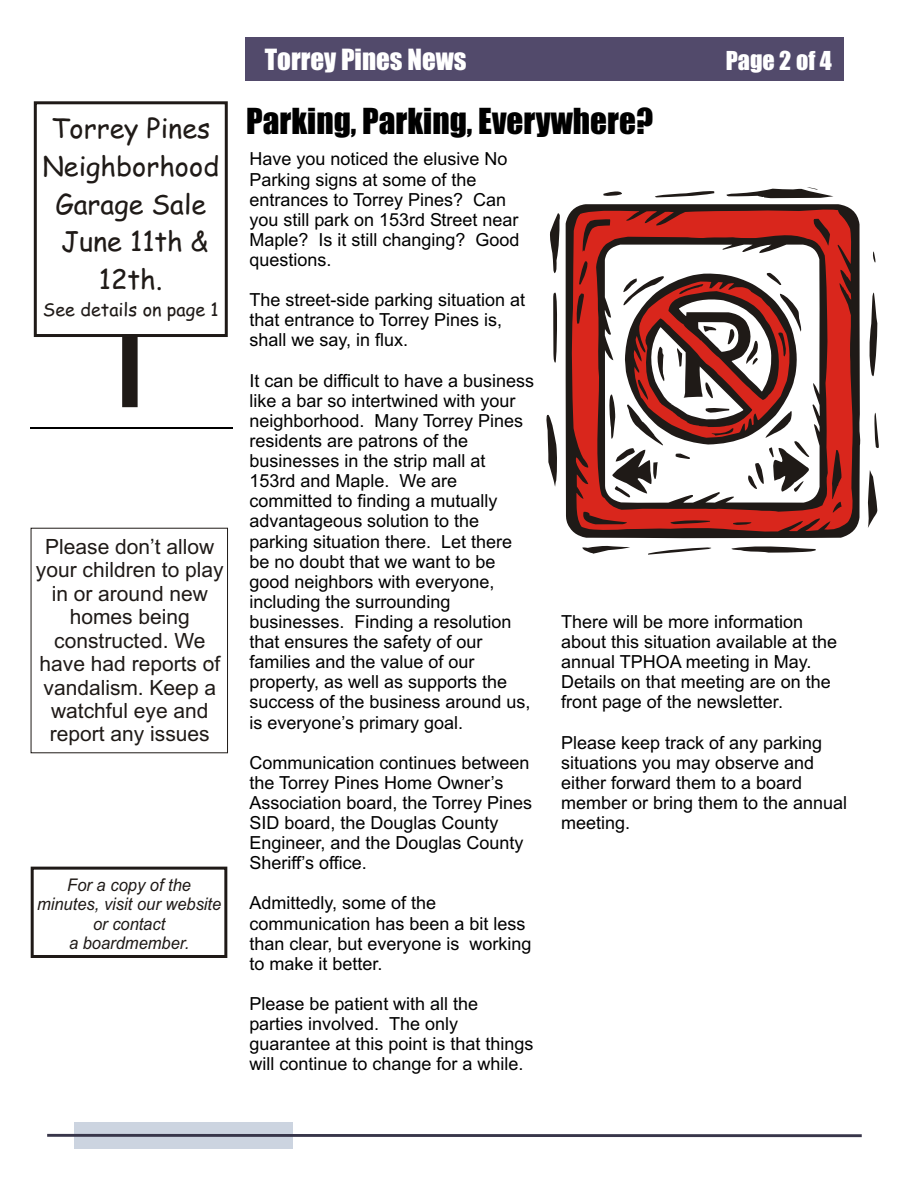
<style>
.page{position:relative;width:918px;height:1188px;background:#fff}
.page>*{position:absolute;margin:0;border:0;box-sizing:border-box;transform-origin:0 0}
.t1{font:33.15px "Impact";color:#000}
.t2{font:27px/37.7px "Comic Sans MS";color:#1f1a17;text-align:center}
.t3{font:27px "Impact";color:#fff}
.t4{font:24.15px "Impact";color:#fff}
.t5{font:21px/23.4px "Arial";color:#1f1a17;text-align:center}
.t6{font:18px/20.1px "Arial";color:#000}
.t7{font:18px "Comic Sans MS";color:#1f1a17}
.t8{font:italic 17.4px/19.5px "Arial";color:#1f1a17;text-align:center;scale:.95 1}
.t9{font:italic 15.15px "Arial";color:#808000}
</style>
<div class="page">
<div style="left:74px;top:1122px;width:218px;height:26px;background:#ccd4e0"></div>
<div style="left:246px;top:38px;width:598px;height:43px;background:#524a6b"></div>
<hr style="left:30px;top:427px;width:203px;height:2px;background:#000">
<hr style="left:47px;top:1134px;width:815px;height:3px;background:#38364a">
<div style="left:31px;top:867px;width:196px;height:91px;border:3px solid #1f1a17"></div>
<div style="left:34px;top:101px;width:194px;height:236px;border:3px solid #1f1a17"></div>
<div style="left:122px;top:335px;width:16px;height:72px;background:#1f1a17;border:3px solid #1f1a17"></div>
<svg style="left:648px;top:547px;width:63px;height:8px"></svg>
<svg style="left:582px;top:546px;width:48px;height:8px"></svg>
<svg style="left:732px;top:546px;width:84px;height:7px"></svg>
<svg style="left:566px;top:204px;width:295px;height:334px;background:#3e3937"></svg>
<svg style="left:571px;top:209px;width:284px;height:323px;background:#b4231b"></svg>
<svg style="left:868px;top:470px;width:9px;height:58px"></svg>
<svg style="left:733px;top:522px;width:19px;height:3px"></svg>
<svg style="left:582px;top:511px;width:45px;height:13px"></svg>
<svg style="left:671px;top:520px;width:39px;height:4px"></svg>
<svg style="left:595px;top:232px;width:233px;height:280px;background:#5d1f1a"></svg>
<svg style="left:605px;top:245px;width:215px;height:258px"></svg>
<svg style="left:832px;top:450px;width:10px;height:63px"></svg>
<svg style="left:546px;top:415px;width:11px;height:72px"></svg>
<svg style="left:874px;top:413px;width:5px;height:35px"></svg>
<svg style="left:869px;top:292px;width:8px;height:84px"></svg>
<svg style="left:553px;top:293px;width:4px;height:70px"></svg>
<svg style="left:576px;top:294px;width:8px;height:30px"></svg>
<svg style="left:608px;top:273px;width:204px;height:224px"></svg>
<svg style="left:579px;top:261px;width:10px;height:23px"></svg>
<svg style="left:550px;top:213px;width:10px;height:60px"></svg>
<svg style="left:873px;top:252px;width:3px;height:11px"></svg>
<svg style="left:583px;top:219px;width:27px;height:33px"></svg>
<svg style="left:813px;top:219px;width:17px;height:27px"></svg>
<svg style="left:655px;top:191px;width:59px;height:6px"></svg>
<svg style="left:603px;top:191px;width:19px;height:5px"></svg>
<svg style="left:727px;top:187px;width:106px;height:11px"></svg>
<h2 class="t2" style="left:42px;top:113px;width:178px">Torrey Pines<br>Neighborhood<br>Garage Sale<br>June 11th &amp;<br>12th.</h2>
<p class="t7" style="left:43px;top:302px;width:177px">See details on page 1</p>
<p class="t5" style="left:36px;top:537px;width:189px">Please don’t allow your children to play in or around new homes being constructed. We have had reports of vandalism. Keep a watchful eye and report any issues</p>
<p class="t9" style="left:207px;top:652px;width:6px">.</p>
<p class="t8" style="left:37px;top:876px;width:196px">For a copy of the minutes, visit our website or contact<br>a boardmember.</p>
<h2 class="t3" style="left:265px;top:49px;width:203px">Torrey Pines News</h2>
<h3 class="t4" style="left:726px;top:51px;width:108px">Page 2 of 4</h3>
<h1 class="t1" style="left:246px;top:108px;width:408px">Parking, Parking, Everywhere?</h1>
<p class="t6" style="left:250px;top:151px;width:271px">Have you noticed the elusive No<br>Parking signs at some of the entrances to Torrey Pines? Can you still park on 153rd Street near<br>Maple? Is it still changing? Good questions.</p>
<p class="t6" style="left:250px;top:292px;width:277px">The street-side parking situation at that entrance to Torrey Pines is, shall we say, in flux.</p>
<p class="t6" style="left:250px;top:372px;width:286px">It can be difficult to have a business like a bar so intertwined with your neighborhood. Many Torrey Pines residents are patrons of the businesses in the strip mall at<br>153rd and Maple. We are committed to finding a mutually advantageous solution to the parking situation there. Let there be no doubt that we want to be good neighbors with everyone, including the surrounding businesses. Finding a resolution</p>
<p class="t6" style="left:561px;top:613px;width:243px">There will be more information</p>
<p class="t6" style="left:250px;top:633px;width:234px">that ensures the safety of our</p>
<p class="t6" style="left:561px;top:633px;width:277px">about this situation available at the</p>
<p class="t6" style="left:250px;top:653px;width:226px">families and the value of our</p>
<p class="t6" style="left:561px;top:653px;width:252px">annual TPHOA meeting in May.</p>
<p class="t6" style="left:250px;top:674px;width:259px">property, as well as supports the</p>
<p class="t6" style="left:561px;top:674px;width:271px">Details on that meeting are on the</p>
<p class="t6" style="left:250px;top:694px;width:282px">success of the business around us,</p>
<p class="t6" style="left:561px;top:694px;width:223px">front page of the newsletter.</p>
<p class="t6" style="left:250px;top:714px;width:215px">is everyone’s primary goal.</p>
<p class="t6" style="left:561px;top:734px;width:262px">Please keep track of any parking</p>
<p class="t6" style="left:250px;top:754px;width:281px">Communication continues between</p>
<p class="t6" style="left:561px;top:754px;width:254px">situations you may observe and</p>
<p class="t6" style="left:250px;top:774px;width:256px">the Torrey Pines Home Owner’s</p>
<p class="t6" style="left:561px;top:774px;width:242px">either forward them to a board</p>
<p class="t6" style="left:250px;top:794px;width:284px">Association board, the Torrey Pines</p>
<p class="t6" style="left:561px;top:794px;width:287px">member or bring them to the annual</p>
<p class="t6" style="left:250px;top:814px;width:250px">SID board, the Douglas County</p>
<p class="t6" style="left:561px;top:814px;width:71px">meeting.</p>
<p class="t6" style="left:250px;top:834px;width:276px">Engineer, and the Douglas County<br>Sheriff’s office.</p>
<p class="t6" style="left:250px;top:895px;width:284px">Admittedly, some of the communication has been a bit less than clear, but everyone is working to make it better.</p>
<p class="t6" style="left:250px;top:995px;width:285px">Please be patient with all the parties involved. The only guarantee at this point is that things will continue to change for a while.</p>
</div>
